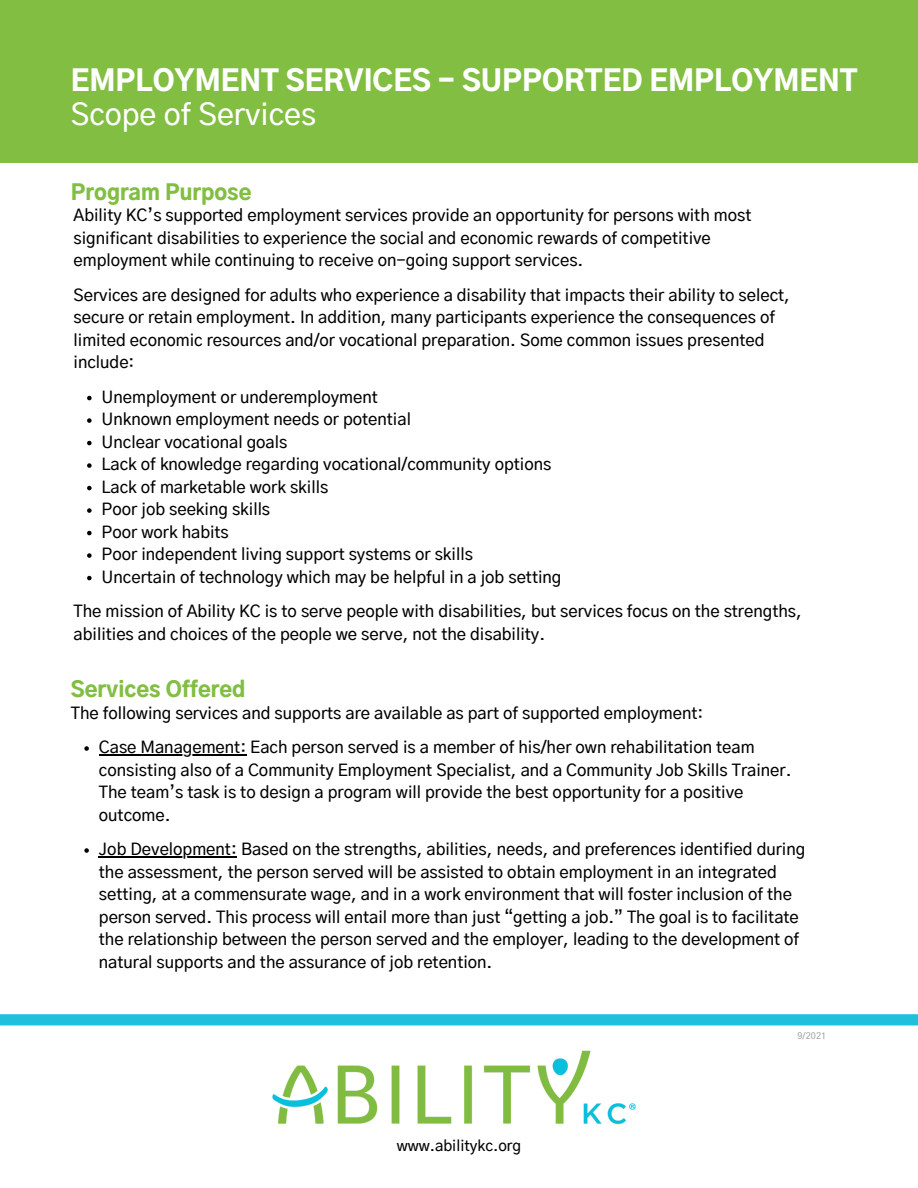
<style>
.page{position:relative;width:918px;height:1188px;background:#fff}
.page>*{position:absolute;margin:0;border:0;box-sizing:border-box;transform-origin:0 0}
.t1{font:500 30px "Gothic A1";color:#fff}
.t2{font:900 28.5px "Gothic A1";color:#fff}
.t3{font:900 21px "Gothic A1";color:#81be41}
.t4{font:500 16.5px/22.5px "Gothic A1";color:#000}
.t5{font:500 15px "Gothic A1";color:#000}
.t6{font:500 9px "Gothic A1";color:#a6a6a6}
</style>
<div class="page">
<div style="left:0;top:0;width:918px;height:163px;background:#81be41"></div>
<div style="left:0;top:1014px;width:918px;height:11px;background:#20bfdc"></div>
<img style="left:272px;top:1050px;width:364px;height:75px">
<svg style="left:87px;top:396px;width:5px;height:4px"></svg>
<svg style="left:87px;top:418px;width:5px;height:5px"></svg>
<svg style="left:87px;top:441px;width:5px;height:4px"></svg>
<svg style="left:87px;top:463px;width:5px;height:5px"></svg>
<svg style="left:87px;top:486px;width:5px;height:4px"></svg>
<svg style="left:87px;top:508px;width:5px;height:5px"></svg>
<svg style="left:87px;top:531px;width:5px;height:4px"></svg>
<svg style="left:87px;top:553px;width:5px;height:5px"></svg>
<svg style="left:87px;top:576px;width:5px;height:4px"></svg>
<svg style="left:84px;top:746px;width:5px;height:5px"></svg>
<hr style="left:99px;top:755px;width:147px;height:1px;background:#000">
<svg style="left:84px;top:848px;width:5px;height:5px"></svg>
<hr style="left:99px;top:857px;width:138px;height:1px;background:#000">
<p class="t2" style="left:71px;top:68px;width:788px">EMPLOYMENT SERVICES - SUPPORTED EMPLOYMENT</p>
<p class="t1" style="left:71px;top:101px;width:247px">Scope of Services</p>
<p class="t3" style="left:71px;top:183px;width:182px">Program Purpose</p>
<p class="t4" style="left:74px;top:205px;width:679px">Ability KC’s supported employment services provide an opportunity for persons with most significant disabilities to experience the social and economic rewards of competitive employment while continuing to receive on-going support services.</p>
<p class="t4" style="left:74px;top:284px;width:718px">Services are designed for adults who experience a disability that impacts their ability to select, secure or retain employment. In addition, many participants experience the consequences of limited economic resources and/or vocational preparation. Some common issues presented include:</p>
<p class="t4" style="left:102px;top:386px;width:278px">Unemployment or underemployment</p>
<p class="t4" style="left:102px;top:409px;width:311px">Unknown employment needs or potential</p>
<p class="t4" style="left:102px;top:431px;width:187px">Unclear vocational goals</p>
<p class="t4" style="left:102px;top:454px;width:451px">Lack of knowledge regarding vocational/community options</p>
<p class="t4" style="left:102px;top:476px;width:228px">Lack of marketable work skills</p>
<p class="t4" style="left:102px;top:499px;width:170px">Poor job seeking skills</p>
<p class="t4" style="left:102px;top:521px;width:129px">Poor work habits</p>
<p class="t4" style="left:102px;top:544px;width:373px">Poor independent living support systems or skills</p>
<p class="t4" style="left:102px;top:566px;width:461px">Uncertain of technology which may be helpful in a job setting</p>
<p class="t4" style="left:74px;top:601px;width:730px">The mission of Ability KC is to serve people with disabilities, but services focus on the strengths, abilities and choices of the people we serve, not the disability.</p>
<p class="t3" style="left:71px;top:680px;width:176px">Services Offered</p>
<p class="t4" style="left:71px;top:702px;width:634px">The following services and supports are available as part of supported employment:</p>
<p class="t4" style="left:99px;top:737px;width:694px">Case Management: Each person served is a member of his/her own rehabilitation team consisting also of a Community Employment Specialist, and a Community Job Skills Trainer.<br>The team’s task is to design a program will provide the best opportunity for a positive outcome.</p>
<p class="t4" style="left:99px;top:839px;width:708px">Job Development: Based on the strengths, abilities, needs, and preferences identified during the assessment, the person served will be assisted to obtain employment in an integrated setting, at a commensurate wage, and in a work environment that will foster inclusion of the person served. This process will entail more than just “getting a job.” The goal is to facilitate the relationship between the person served and the employer, leading to the development of natural supports and the assurance of job retention.</p>
<p class="t5" style="left:397px;top:1139px;width:126px">www.abilitykc.org</p>
<p class="t6" style="left:798px;top:1032px;width:30px">9/2021</p>
</div>
